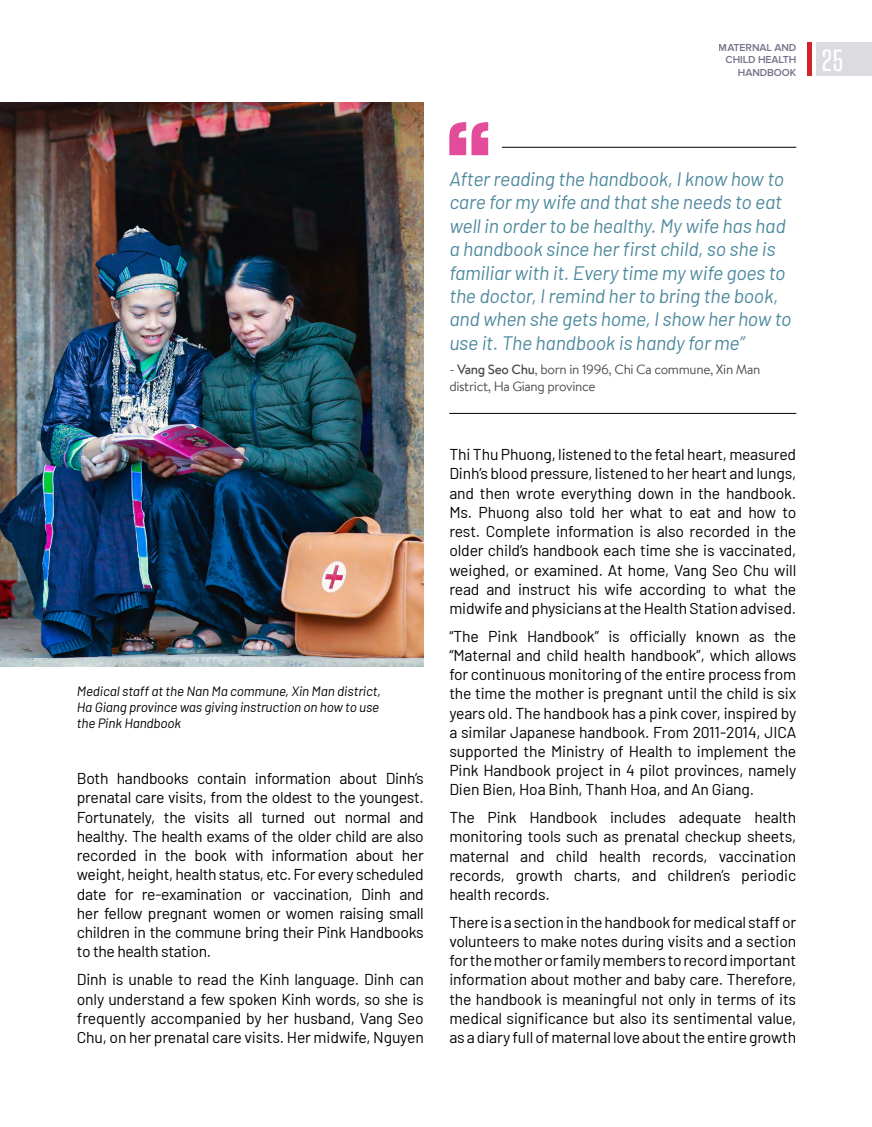
<style>
.page{position:relative;width:872px;height:1127px;background:#fff}
.page>*{position:absolute;margin:0;border:0;box-sizing:border-box;transform-origin:0 0}
.t1{font:600 27px "Big Shoulders Display";color:#fff}
.t2{font:italic 19.5px/23.4px "Barlow";letter-spacing:-.01em;color:#005774}
.t3{font:15.75px/19.2px "Barlow";letter-spacing:-.01em;color:#000;text-align:justify}
.t4{font:italic 13.5px/16.2px "Barlow";letter-spacing:-.01em;color:#000}
.t5{font:13.5px/16.2px "Brandon Text";letter-spacing:-.025em;color:#000}
.t6{font:600 10.5px/12.6px "Proxima Nova";letter-spacing:-.01em;color:#15133e;text-align:right}
.s1{font-weight:500}
</style>
<div class="page">
<svg style="left:449px;top:122px;width:39px;height:33px"></svg>
<hr style="left:502px;top:147px;width:294px;height:1px;background:#000">
<hr style="left:449px;top:413px;width:347px;height:1px;background:#000">
<img style="left:0;top:102px;width:424px;height:564px">
<div style="left:807px;top:42px;width:5px;height:34px;background:#d2232a"></div>
<div style="left:816px;top:42px;width:56px;height:34px;background:#dbdbe0"></div>
<p class="t6" style="left:718px;top:41px;width:79px">MATERNAL AND<br>CHILD HEALTH<br>HANDBOOK</p>
<h1 class="t1" style="left:821px;top:43px;width:23px">25</h1>
<p class="t4" style="left:77px;top:682px;width:305px">Medical staff at the Nan Ma commune, Xin Man district,<br>Ha Giang province was giving instruction on how to use the Pink Handbook</p>
<p class="t3" style="left:77px;top:767px;width:348px">Both handbooks contain information about Dinh’s prenatal care visits, from the oldest to the youngest.<br>Fortunately, the visits all turned out normal and healthy. The health exams of the older child are also recorded in the book with information about her weight, height, health status, etc. For every scheduled date for re-examination or vaccination, Dinh and her fellow pregnant women or women raising small children in the commune bring their Pink Handbooks to the health station.</p>
<p class="t3" style="left:77px;top:969px;width:348px">Dinh is unable to read the Kinh language. Dinh can only understand a few spoken Kinh words, so she is frequently accompanied by her husband, Vang Seo Chu, on her prenatal care visits. Her midwife, Nguyen</p>
<p class="t2" style="left:449px;top:166px;width:343px">After reading the handbook, I know how to care for my wife and that she needs to eat well in order to be healthy. My wife has had a handbook since her first child, so she is familiar with it. Every time my wife goes to the doctor, I remind her to bring the book, and when she gets home, I show her how to use it. The handbook is handy for me”</p>
<p class="t5" style="left:449px;top:361px;width:312px">- <span class="s1">Vang Seo Chu</span>, born in 1996, Chi Ca commune, Xin Man district, Ha Giang province</p>
<p class="t3" style="left:449px;top:444px;width:348px">Thi Thu Phuong, listened to the fetal heart, measured Dinh’s blood pressure, listened to her heart and lungs, and then wrote everything down in the handbook.<br>Ms. Phuong also told her what to eat and how to rest. Complete information is also recorded in the older child’s handbook each time she is vaccinated, weighed, or examined. At home, Vang Seo Chu will read and instruct his wife according to what the midwife and physicians at the Health Station advised.</p>
<p class="t3" style="left:449px;top:625px;width:348px">“The Pink Handbook” is officially known as the “Maternal and child health handbook”, which allows for continuous monitoring of the entire process from the time the mother is pregnant until the child is six years old. The handbook has a pink cover, inspired by a similar Japanese handbook. From 2011-2014, JI CA supported the Ministry of Health to implement the Pink Handbook project in 4 pilot provinces, namely Dien Bien, Hoa Binh, Thanh Hoa, and An Giang.</p>
<p class="t3" style="left:449px;top:807px;width:348px">The Pink Handbook includes adequate health monitoring tools such as prenatal checkup sheets, maternal and child health records, vaccination records, growth charts, and children’s periodic health records.</p>
<p class="t3" style="left:449px;top:911px;width:348px">There is a section in the handbook for medical staff or volunteers to make notes during visits and a section for the mother or family members to record important information about mother and baby care. Therefore, the handbook is meaningful not only in terms of its medical significance but also its sentimental value, as a diary full of maternal love about the entire growth</p>
</div>
